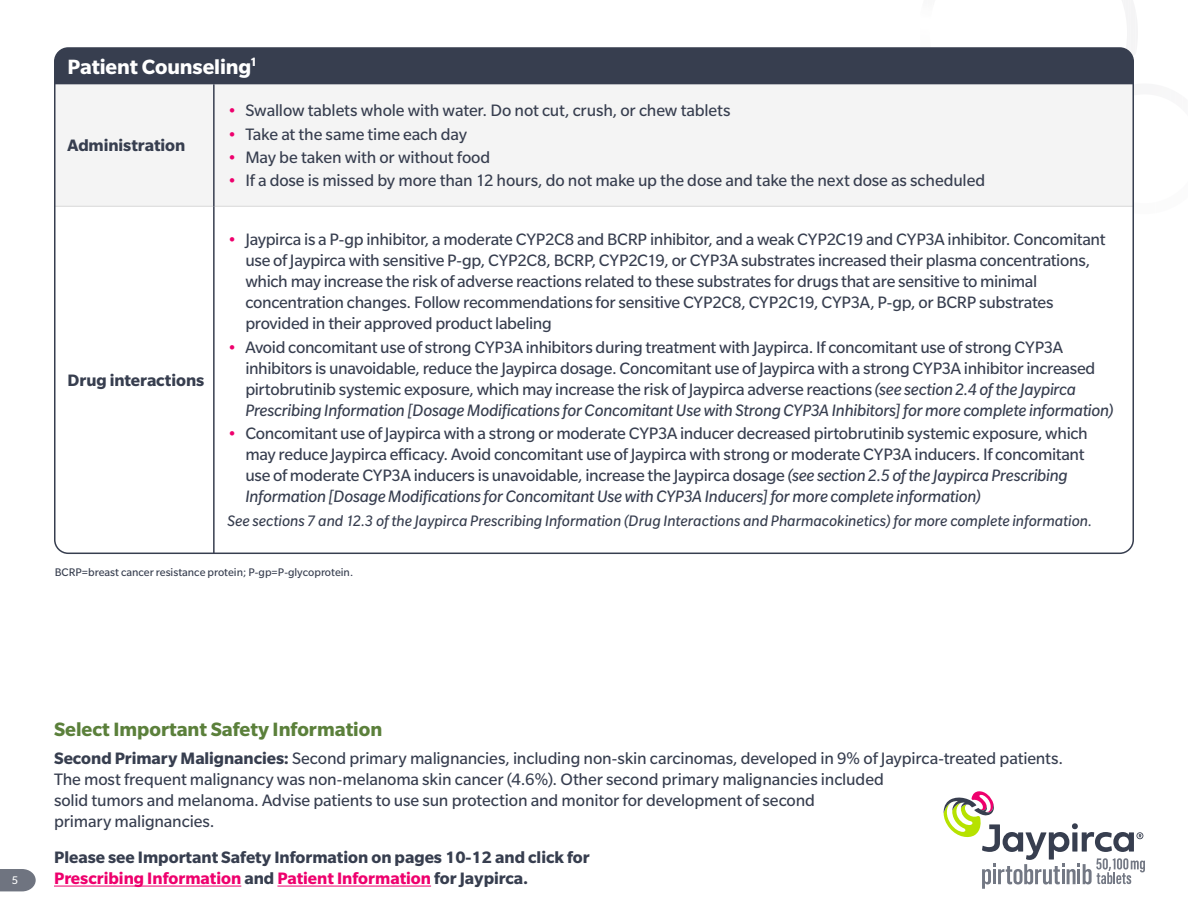
<style>
.page{position:relative;width:1188px;height:918px;background:#fff}
.page>*{position:absolute;margin:0;border:0;box-sizing:border-box;transform-origin:0 0}
.t1{font:700 22.5px "Slate Pro";letter-spacing:-.005em;color:#fff}
.t2{font:700 21px "Slate Pro";color:#5b803b}
.t3{font:18px/21px "Slate Pro";letter-spacing:-.015em;color:#373e4f}
.t4{font:700 18px/21px "Slate Pro";color:#373e4f}
.t5{font:italic 16.5px "Slate Pro";color:#373e4f}
.t6{font:12px "Slate Pro";color:#373e4f}
.t7{font:12px "Slate Pro";color:#fff}
.s1{color:#ee006d}
.s2{font-style:italic}
.s3{font-weight:700}
</style>
<div class="page">
<svg style="left:0;top:869px;width:36px;height:22px"></svg>
<hr style="left:54px;top:886px;width:187px;height:1px;background:#ee006d">
<hr style="left:277px;top:886px;width:154px;height:1px;background:#ee006d">
<svg style="left:1122px;top:0;width:16px;height:49px"></svg>
<svg style="left:943px;top:791px;width:202px;height:98px"></svg>
<div style="left:55px;top:48px;width:1078px;height:36px;background:#373e4f"></div>
<div style="left:57px;top:84px;width:1074px;height:122px;background:#f4f4f4"></div>
<hr style="left:1133px;top:48px;width:1px;height:36px;background:#b7b9c0">
<hr style="left:1133px;top:206px;width:1px;height:347px;background:#b7b9c0">
<hr style="left:55px;top:206px;width:158px;height:1px;background:#d9d9d9">
<hr style="left:215px;top:206px;width:918px;height:1px;background:#d9d9d9">
<hr style="left:55px;top:553px;width:159px;height:1px;background:#d9d9d9">
<hr style="left:214px;top:553px;width:919px;height:1px;background:#d9d9d9">
<hr style="left:213px;top:84px;width:2px;height:122px;background:#373e4f">
<hr style="left:213px;top:206px;width:2px;height:347px;background:#373e4f">
<p class="t1" style="left:68px;top:54px;width:191px">Patient Counseling<sup>1</sup></p>
<p class="t4" style="left:68px;top:135px;width:119px">Administration</p>
<p class="t4" style="left:68px;top:369px;width:138px">Drug interactions</p>
<p class="t3" style="left:227px;top:100px;width:505px"><span class="s1">•</span> Swallow tablets whole with water. Do not cut, crush, or chew tablets</p>
<p class="t3" style="left:227px;top:123px;width:241px"><span class="s1">•</span> Take at the same time each day</p>
<p class="t3" style="left:227px;top:147px;width:265px"><span class="s1">•</span> May be taken with or without food</p>
<p class="t3" style="left:227px;top:170px;width:759px"><span class="s1">•</span> If a dose is missed by more than 12 hours, do not make up the dose and take the next dose as scheduled</p>
<p class="t3" style="left:245px;top:229px;width:862px;text-indent:-18px"><span class="s1">•</span> Jaypirca is a P-gp inhibitor, a moderate CYP2C8 and BCRP inhibitor, and a weak CYP2C19 and CYP3A inhibitor. Concomitant use of Jaypirca with sensitive P-gp, CYP2C8, BCRP, CYP2C19, or CYP3A substrates increased their plasma concentrations, which may increase the risk of adverse reactions related to these substrates for drugs that are sensitive to minimal concentration changes. Follow recommendations for sensitive CYP2C8, CYP2C19, CYP3A, P-gp, or BCRP substrates provided in their approved product labeling</p>
<p class="t3" style="left:245px;top:337px;width:870px;text-indent:-18px"><span class="s1">•</span> Avoid concomitant use of strong CYP3A inhibitors during treatment with Jaypirca. If concomitant use of strong CYP3A inhibitors is unavoidable, reduce the Jaypirca dosage. Concomitant use of Jaypirca with a strong CYP3A inhibitor increased pirtobrutinib systemic exposure, which may increase the risk of Jaypirca adverse reactions <span class="s2">(see section 2.4 of the Jaypirca Prescribing Information [Dosage Modifications for Concomitant Use with Strong CYP3A Inhibitors] for more complete information)</span></p>
<p class="t3" style="left:245px;top:423px;width:844px;text-indent:-18px"><span class="s1">•</span> Concomitant use of Jaypirca with a strong or moderate CYP3A inducer decreased pirtobrutinib systemic exposure, which may reduce Jaypirca efficacy. Avoid concomitant use of Jaypirca with strong or moderate CYP3A inducers. If concomitant use of moderate CYP3A inducers is unavoidable, increase the Jaypirca dosage <span class="s2">(see section 2.5 of the Jaypirca Prescribing Information [Dosage Modifications for Concomitant Use with CYP3A Inducers] for more complete information)</span></p>
<p class="t5" style="left:227px;top:512px;width:866px">See sections 7 and 12.3 of the Jaypirca Prescribing Information (Drug Interactions and Pharmacokinetics) for more complete information.</p>
<p class="t6" style="left:55px;top:565px;width:300px">BCRP=breast cancer resistance protein; P-gp=P-glycoprotein.</p>
<p class="t7" style="left:12px;top:874px;width:8px">5</p>
<p class="t2" style="left:54px;top:718px;width:330px">Select Important Safety Information</p>
<p class="t3" style="left:54px;top:748px;width:1011px"><span class="s3">Second Primary Malignancies:</span> Second primary malignancies, including non-skin carcinomas, developed in 9% of Jaypirca-treated patients.<br>The most frequent malignancy was non-melanoma skin cancer (4.6%). Other second primary malignancies included<br>solid tumors and melanoma. Advise patients to use sun protection and monitor for development of second<br>primary malignancies.</p>
<p class="t4" style="left:54px;top:847px;width:537px">Please see Important Safety Information on pages 10-12 and click for<br><span class="s1">Prescribing Information</span> and <span class="s1">Patient Information</span> for Jaypirca.</p>
</div>
